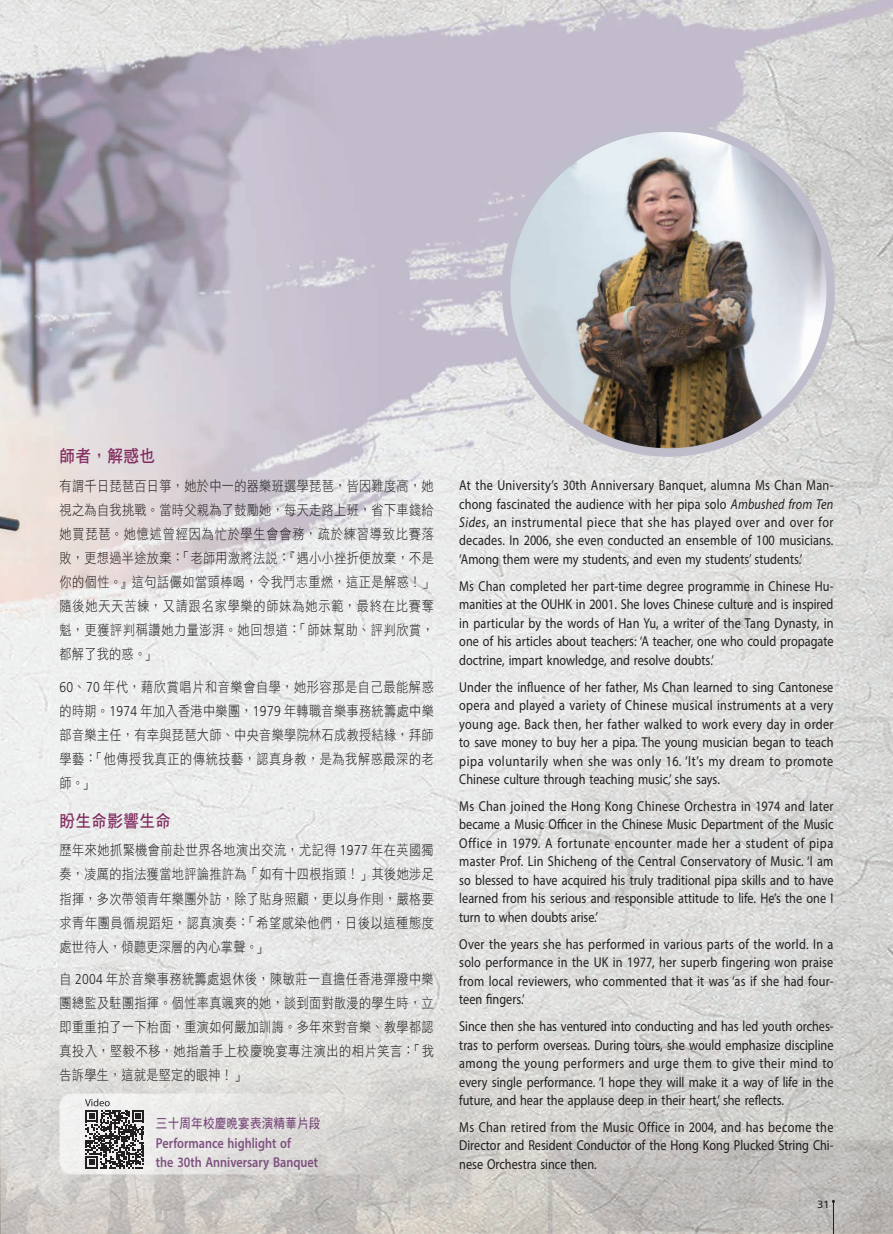
<style>
.page{position:relative;width:893px;height:1234px;background:#fff}
.page>*{position:absolute;margin:0;border:0;box-sizing:border-box;transform-origin:0 0}
.t1{font:17.25px "DF Hei HK W7";letter-spacing:.03em;color:#832e61;scale:.9 1}
.t2{font:14.4px/18.5px "Myriad Pro";color:#231f20;text-align:justify;scale:.85 1}
.t3{font:600 14.4px/18.5px "Myriad Pro";color:#7f5180;scale:.85 1}
.t4{font:14.25px/24px "DF Hei HK W3";letter-spacing:.05em;color:#231f20;text-align:justify;scale:.85 1}
.t5{font:13.5px "DF Hei HK W7";letter-spacing:.025em;color:#7f5180;scale:.85 1}
.t6{font:10.5px "Frutiger LT Std";color:#231f20}
.s1{font-family:"Frutiger LT Std";font-weight:300}
.s2{font-style:italic}
</style>
<div class="page">
<img style="left:0;top:0;width:893px;height:1010px">
<img style="left:506px;top:128px;width:325px;height:324px;border-radius:162px">
<div style="left:502px;top:123px;width:333px;height:333px;border:9px solid #bfbdcc;border-radius:50%"></div>
<hr style="left:0;top:719px;width:1px;height:119px;background:#fff">
<img style="left:0;top:988px;width:1px;height:22px">
<img style="left:0;top:1010px;width:893px;height:223px">
<svg style="left:60px;top:1093px;width:372px;height:81px;background:#dedddb"></svg>
<svg style="left:85px;top:1098px;width:59px;height:70px"></svg>
<hr style="left:833px;top:1201px;width:1px;height:32px;background:#231f20">
<p class="t1" style="left:60px;top:447px;width:108px">師者，解惑也</p>
<p class="t4" style="left:60px;top:473px;width:442px">有謂千日琵琶百日箏，她於中一的器樂班選學琵琶，皆因難度高，她視之為自我挑戰。當時父親為了鼓勵她，每天走路上班，省下車錢給她買琵琶。她憶述曾經因為忙於學生會會務，疏於練習導致比賽落敗，更想過半途放棄：「老師用激將法說：『遇小小挫折便放棄，不是你的個性。』這句話儼如當頭棒喝，令我鬥志重燃，這正是解惑！」隨後她天天苦練，又請跟名家學樂的師妹為她示範，最終在比賽奪魁，更獲評判稱讚她力量澎湃。她回想道：「師妹幫助、評判欣賞，都解了我的惑。」</p>
<p class="t4" style="left:60px;top:674px;width:442px"><span class="s1">60</span>、<span class="s1">70</span> 年代，藉欣賞唱片和音樂會自學，她形容那是自己最能解惑的時期。<span class="s1">1974</span> 年加入香港中樂團，<span class="s1">1979</span> 年轉職音樂事務統籌處中樂部音樂主任，有幸與琵琶大師、中央音樂學院林石成教授結緣，拜師學藝：「他傳授我真正的傳統技藝，認真身教，是為我解惑最深的老師。」</p>
<p class="t1" style="left:60px;top:811px;width:125px">盼生命影響生命</p>
<p class="t4" style="left:60px;top:837px;width:442px">歷年來她抓緊機會前赴世界各地演出交流，尤記得 <span class="s1">1977</span> 年在英國獨奏，凌厲的指法獲當地評論推許為「如有十四根指頭！」其後她涉足指揮，多次帶領青年樂團外訪，除了貼身照顧，更以身作則，嚴格要求青年團員循規蹈矩，認真演奏：「希望感染他們，日後以這種態度處世待人，傾聽更深層的內心掌聲。」</p>
<p class="t4" style="left:60px;top:966px;width:442px">自 <span class="s1">2004</span> 年於音樂事務統籌處退休後，陳敏莊一直擔任香港彈撥中樂團總監及駐團指揮。個性率真颯爽的她，談到面對散漫的學生時，立即重重拍了一下枱面，重演如何嚴加訓誨。多年來對音樂、教學都認真投入，堅毅不移，她指着手上校慶晚宴專注演出的相片笑言：「我告訴學生，這就是堅定的眼神！」</p>
<p class="t5" style="left:156px;top:1115px;width:195px">三十周年校慶晚宴表演精華片段</p>
<p class="t3" style="left:156px;top:1133px;width:192px">Performance highlight of<br>the 30th Anniversary Banquet</p>
<p class="t2" style="left:459px;top:475px;width:442px">At the University’s 30th Anniversary Banquet, alumna Ms Chan Man&shy;chong fascinated the audience with her pipa solo <span class="s2">Ambushed from Ten Sides</span>, an instrumental piece that she has played over and over for decades. In 2006, she even conducted an ensemble of 100 musicians. ‘Among them were my students, and even my students’ students.’</p>
<p class="t2" style="left:459px;top:576px;width:442px">Ms Chan completed her part-time degree programme in Chinese Hu&shy;manities at the OUHK in 2001. She loves Chinese culture and is inspired in particular by the words of Han Yu, a writer of the Tang Dynasty, in one of his articles about teachers: ‘A teacher, one who could propagate doctrine, impart knowledge, and resolve doubts.’</p>
<p class="t2" style="left:459px;top:677px;width:442px">Under the influence of her father, Ms Chan learned to sing Cantonese opera and played a variety of Chinese musical instruments at a very young age. Back then, her father walked to work every day in order to save money to buy her a pipa. The young musician began to teach pipa voluntarily when she was only 16. ‘It’s my dream to promote Chinese culture through teaching music,’ she says.</p>
<p class="t2" style="left:459px;top:796px;width:442px">Ms Chan joined the Hong Kong Chinese Orchestra in 1974 and later became a Music Officer in the Chinese Music Department of the Music Office in 1979. A fortunate encounter made her a student of pipa master Prof. Lin Shicheng of the Central Conservatory of Music. ‘I am so blessed to have acquired his truly traditional pipa skills and to have learned from his serious and responsible attitude to life. He’s the one I turn to when doubts arise.’</p>
<p class="t2" style="left:459px;top:934px;width:442px">Over the years she has performed in various parts of the world. In a solo performance in the UK in 1977, her superb fingering won praise from local reviewers, who commented that it was ‘as if she had four&shy;teen fingers.’</p>
<p class="t2" style="left:459px;top:1016px;width:442px">Since then she has ventured into conducting and has led youth orches&shy;tras to perform overseas. During tours, she would emphasize discipline among the young performers and urge them to give their mind to every single performance. ‘I hope they will make it a way of life in the future, and hear the applause deep in their heart,’ she reflects.</p>
<p class="t2" style="left:459px;top:1117px;width:442px">Ms Chan retired from the Music Office in 2004, and has become the Director and Resident Conductor of the Hong Kong Plucked String Chi&shy;nese Orchestra since then.</p>
<p class="t6" style="left:818px;top:1197px;width:13px">31</p>
</div>
